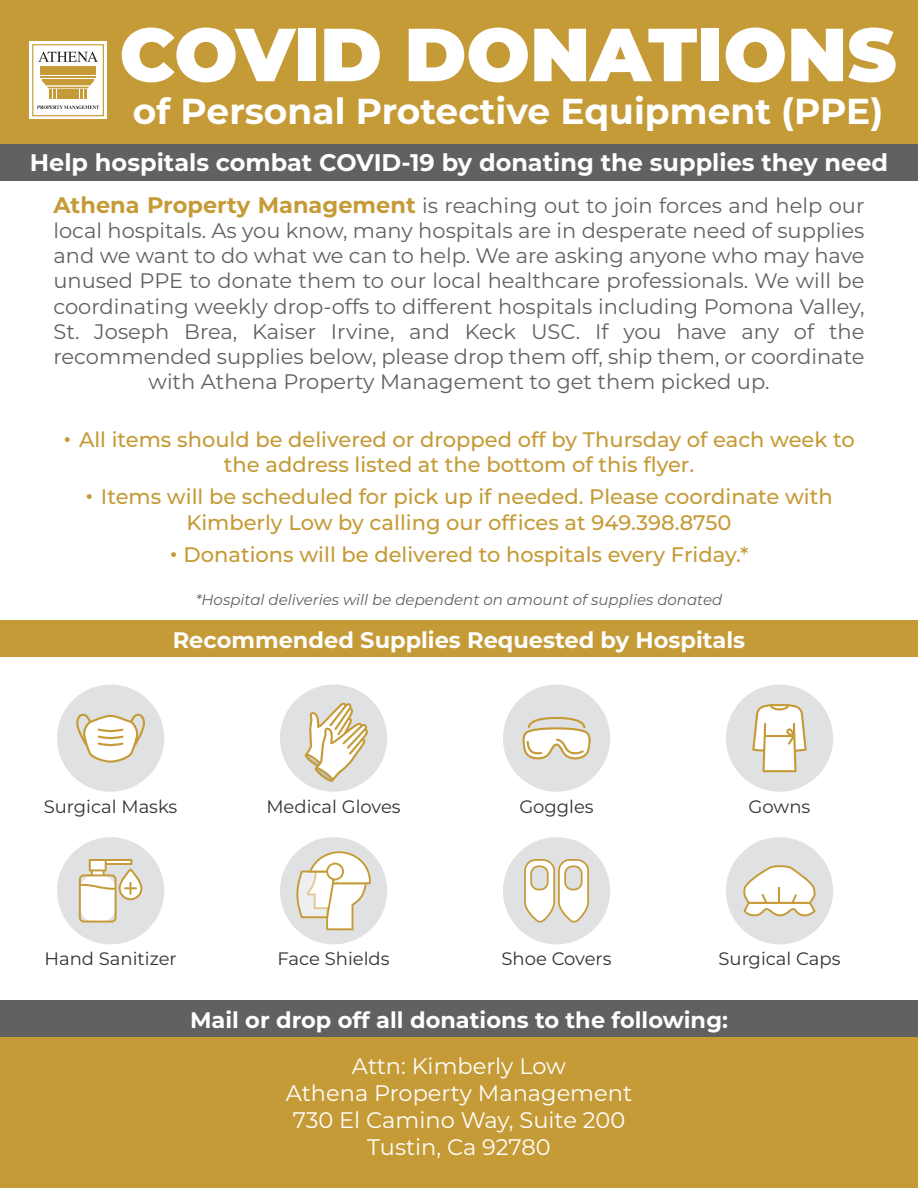
<style>
.page{position:relative;width:918px;height:1188px;background:#fff}
.page>*{position:absolute;margin:0;border:0;box-sizing:border-box;transform-origin:0 0}
.t1{font:900 75px "Montserrat";color:#fff}
.t2{font:700 36px "Montserrat";color:#fff}
.t3{font:700 24px "Montserrat";color:#fff}
.t4{font:700 22.5px "Montserrat";color:#fff}
.t5{font:22.5px/27px "Montserrat";color:#fff;text-align:center}
.t6{font:21px/25.2px "Montserrat";color:#606160;text-align:center}
.t7{font:500 21px/25.2px "Montserrat";color:#c59b37;text-align:center}
.t8{font:18px "Montserrat";color:#313232}
.t9{font:italic 15px "Montserrat";color:#606160}
.s1{font-weight:700;font-size:22.5px;color:#c59b37}
.s2{font-size:27px}
</style>
<div class="page">
<div style="left:0;top:0;width:918px;height:144px;background:#c59b37"></div>
<div style="left:0;top:1028px;width:918px;height:160px;background:#c59b37"></div>
<div style="left:0;top:144px;width:918px;height:36px;background:#606160"></div>
<div style="left:0;top:621px;width:918px;height:36px;background:#c59b37"></div>
<div style="left:0;top:1000px;width:918px;height:37px;background:#606160"></div>
<div style="left:57px;top:685px;width:107px;height:107px;background:#e0e1e3;border-radius:50%"></div>
<div style="left:280px;top:685px;width:107px;height:107px;background:#e0e1e3;border-radius:50%"></div>
<div style="left:503px;top:685px;width:107px;height:107px;background:#e0e1e3;border-radius:50%"></div>
<div style="left:726px;top:685px;width:107px;height:107px;background:#e0e1e3;border-radius:50%"></div>
<div style="left:57px;top:837px;width:107px;height:107px;background:#e0e1e3;border-radius:50%"></div>
<div style="left:280px;top:837px;width:107px;height:107px;background:#e0e1e3;border-radius:50%"></div>
<div style="left:503px;top:837px;width:107px;height:107px;background:#e0e1e3;border-radius:50%"></div>
<div style="left:726px;top:837px;width:107px;height:107px;background:#e0e1e3;border-radius:50%"></div>
<svg style="left:76px;top:713px;width:69px;height:50px"></svg>
<svg style="left:79px;top:859px;width:63px;height:64px"></svg>
<svg style="left:304px;top:702px;width:64px;height:80px"></svg>
<svg style="left:522px;top:717px;width:69px;height:43px"></svg>
<svg style="left:752px;top:704px;width:55px;height:68px"></svg>
<svg style="left:524px;top:859px;width:65px;height:64px"></svg>
<svg style="left:743px;top:865px;width:73px;height:51px"></svg>
<svg style="left:296px;top:851px;width:75px;height:79px"></svg>
<svg style="left:30px;top:42px;width:77px;height:77px"></svg>
<svg style="left:32px;top:44px;width:72px;height:72px"></svg>
<h1 class="t1" style="left:120px;top:-2px;width:779px">COVID DONATIONS</h1>
<h2 class="t2" style="left:133px;top:86px;width:752px">of Personal Protective Equipment (PPE)</h2>
<p class="t3" style="left:30px;top:145px;width:860px">Help hospitals combat COVID-19 by donating the supplies they need</p>
<p class="t6" style="left:53px;top:192px;width:813px"><span class="s1">Athena Property Management</span> is reaching out to join forces and help our local hospitals. As you know, many hospitals are in desperate need of supplies and we want to do what we can to help. We are asking anyone who may have unused PPE to donate them to our local healthcare professionals. We will be coordinating weekly drop-offs to different hospitals including Pomona Valley, St. Joseph Brea, Kaiser Irvine, and Keck USC. If you have any of the recommended supplies below, please drop them off, ship them, or coordinate with Athena Property Management to get them picked up.</p>
<p class="t7" style="left:63px;top:426px;width:793px"><span class="s2">•</span> All items should be delivered or dropped off by Thursday of each week to the address listed at the bottom of this flyer.</p>
<p class="t7" style="left:85px;top:484px;width:749px"><span class="s2">•</span> Items will be scheduled for pick up if needed. Please coordinate with<br>Kimberly Low by calling our offices at 949.398.8750</p>
<p class="t7" style="left:169px;top:541px;width:581px"><span class="s2">•</span> Donations will be delivered to hospitals every Friday.*</p>
<p class="t9" style="left:196px;top:590px;width:528px">*Hospital deliveries will be dependent on amount of supplies donated</p>
<p class="t4" style="left:173px;top:624px;width:574px">Recommended Supplies Requested by Hospitals</p>
<p class="t8" style="left:44px;top:794px;width:135px">Surgical Masks</p>
<p class="t8" style="left:266px;top:794px;width:136px">Medical Gloves</p>
<p class="t8" style="left:519px;top:794px;width:76px">Goggles</p>
<p class="t8" style="left:749px;top:794px;width:63px">Gowns</p>
<p class="t8" style="left:44px;top:947px;width:134px">Hand Sanitizer</p>
<p class="t8" style="left:278px;top:947px;width:114px">Face Shields</p>
<p class="t8" style="left:502px;top:947px;width:112px">Shoe Covers</p>
<p class="t8" style="left:718px;top:947px;width:124px">Surgical Caps</p>
<p class="t4" style="left:190px;top:1004px;width:539px">Mail or drop off all donations to the following:</p>
<p class="t5" style="left:286px;top:1052px;width:348px">Attn: Kimberly Low<br>Athena Property Management<br>730 El Camino Way, Suite 200<br>Tustin, Ca 92780</p>
</div>
